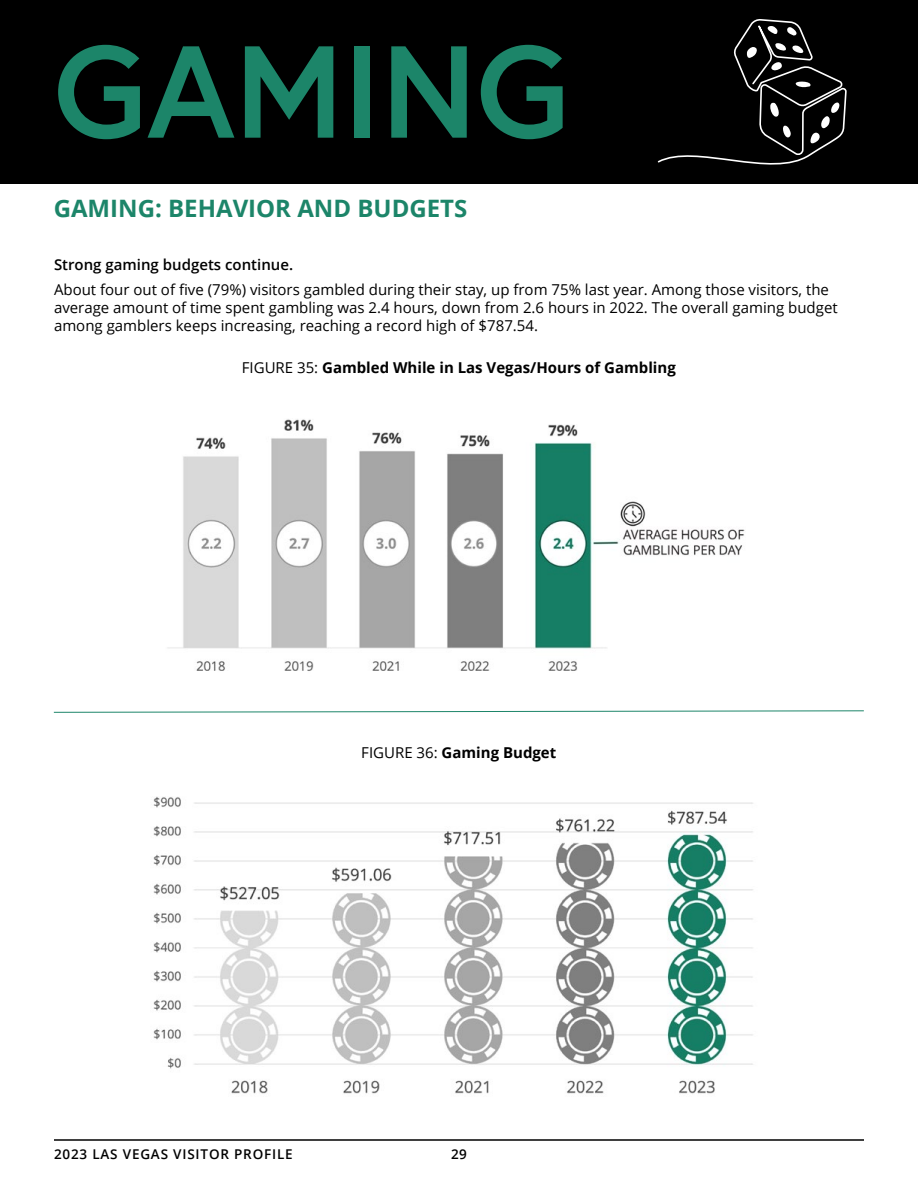
<style>
.page{position:relative;width:918px;height:1188px;background:#fff}
.page>*{position:absolute;margin:0;border:0;box-sizing:border-box;transform-origin:0 0}
.t1{font:700 130.5px "Europa";color:#1c8569}
.t2{font:700 24px "Open Sans";color:#1c8569}
.t3{font:15px/18px "Open Sans";color:#000}
.t4{font:700 15px "Open Sans";color:#000}
.t5{font:600 15px "Open Sans";color:#000}
.t6{font:600 13.5px "Open Sans";letter-spacing:.06em;color:#000}
.s1{font-weight:400}
</style>
<div class="page">
<hr style="left:54px;top:1139px;width:810px;height:2px;background:#000">
<div style="left:0;top:0;width:918px;height:184px;background:#000"></div>
<svg style="left:657px;top:19px;width:190px;height:146px"></svg>
<img style="left:167px;top:419px;width:578px;height:252px">
<svg style="left:53px;top:710px;width:811px;height:3px"></svg>
<img style="left:153px;top:796px;width:600px;height:298px">
<h1 class="t1" style="left:54px;top:3px;width:517px">GAMING</h1>
<h2 class="t2" style="left:54px;top:191px;width:415px">GAMING: BEHAVIOR AND BUDGETS</h2>
<p class="t5" style="left:54px;top:254px;width:241px">Strong gaming budgets continue.</p>
<p class="t3" style="left:54px;top:280px;width:785px">About four out of five (79%) visitors gambled during their stay, up from 75% last year. Among those visitors, the average amount of time spent gambling was 2.4 hours, down from 2.6 hours in 2022. The overall gaming budget among gamblers keeps increasing, reaching a record high of $787.54.</p>
<p class="t4" style="left:242px;top:357px;width:435px"><span class="s1">FIGURE 35:</span> Gambled While in Las Vegas/Hours of Gambling</p>
<p class="t4" style="left:361px;top:742px;width:197px"><span class="s1">FIGURE 36:</span> Gaming Budget</p>
<p class="t6" style="left:54px;top:1145px;width:240px">2023 LAS VEGAS VISITOR PROFILE</p>
<p class="t6" style="left:451px;top:1145px;width:17px">29</p>
</div>
